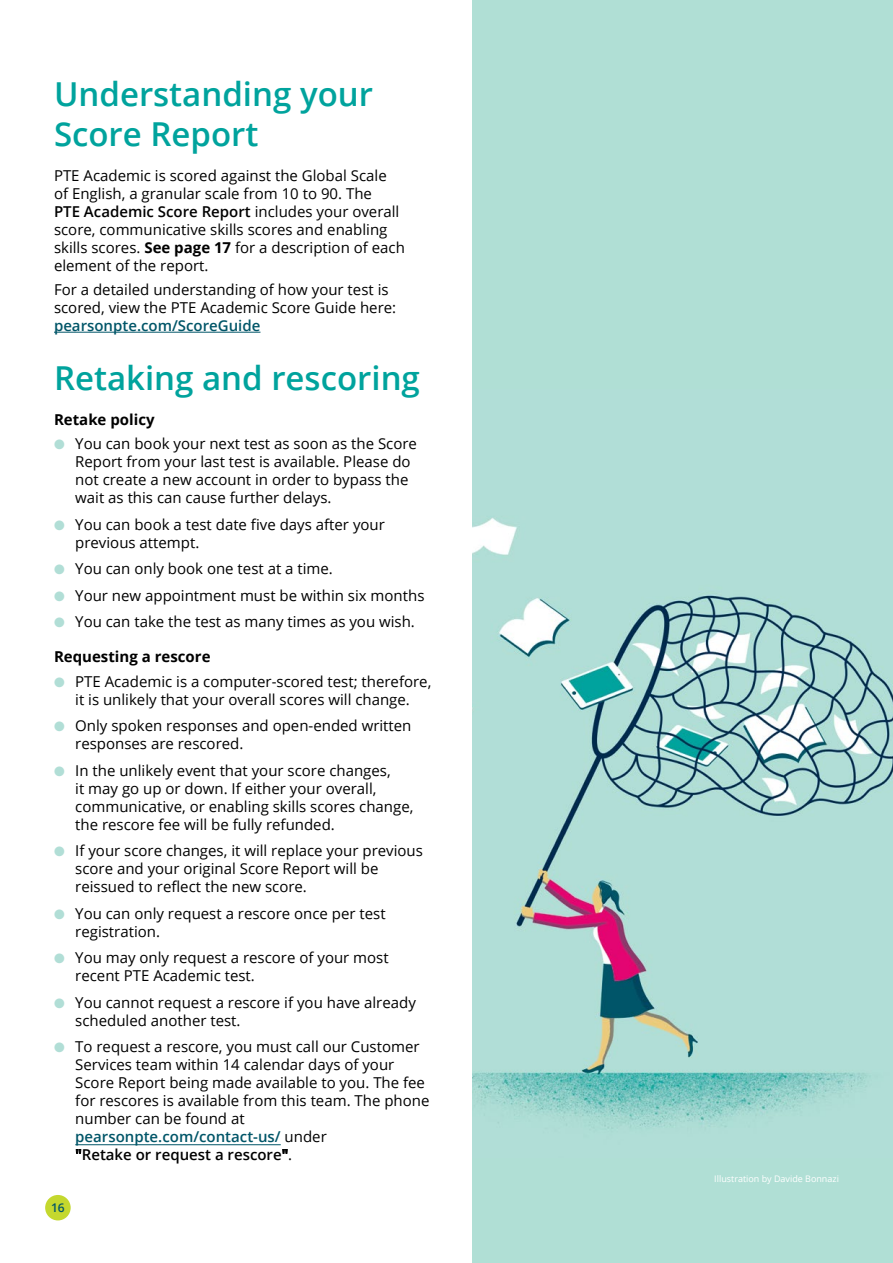
<style>
.page{position:relative;width:893px;height:1263px;background:#fff}
.page>*{position:absolute;margin:0;border:0;box-sizing:border-box;transform-origin:0 0}
.t1{font:600 33px/39.6px "Open Sans";color:#00a39d}
.t2{font:15px/18px "Open Sans";color:#000}
.t3{font:700 15px "Open Sans";color:#000}
.t4{font:600 15px "Open Sans";color:#005568}
.t5{font:600 12px "Open Sans";color:#005568}
.t6{font:9px "Open Sans";color:#fff}
.s1{font-weight:600}
.s2{font-weight:700}
.s3{color:#b1ded6}
.s4{font-weight:600;color:#005568}
</style>
<div class="page">
<div style="left:45px;top:1195px;width:26px;height:25px;background:#c4d82e;border-radius:50%"></div>
<hr style="left:54px;top:332px;width:206px;height:1px;background:#005568">
<hr style="left:75px;top:1144px;width:206px;height:1px;background:#005568">
<div style="left:472px;top:0;width:421px;height:1263px;background:#b0dfd5"></div>
<img style="left:472px;top:518px;width:421px;height:611px">
<h1 class="t1" style="left:54px;top:74px;width:321px">Understanding your<br>Score Report</h1>
<p class="t2" style="left:54px;top:166px;width:352px">PTE Academic is scored against the Global Scale<br>of English, a granular scale from 10 to 90. The<br><span class="s1">PTE Academic Score Report</span> includes your overall score, communicative skills scores and enabling skills scores. <span class="s2">See page 17</span> for a description of each element of the report.</p>
<p class="t2" style="left:54px;top:280px;width:344px">For a detailed understanding of how your test is scored, view the PTE Academic Score Guide here:</p>
<p class="t4" style="left:54px;top:315px;width:208px">pearsonpte.com/ScoreGuide</p>
<h1 class="t1" style="left:54px;top:357px;width:367px">Retaking and rescoring</h1>
<p class="t3" style="left:54px;top:409px;width:102px">Retake policy</p>
<p class="t2" style="left:75px;top:434px;width:343px;text-indent:-21px"><span class="s3">●</span> You can book your next test as soon as the Score Report from your last test is available. Please do not create a new account in order to bypass the wait as this can cause further delays.</p>
<p class="t2" style="left:75px;top:515px;width:311px;text-indent:-21px"><span class="s3">●</span> You can book a test date five days after your previous attempt.</p>
<p class="t2" style="left:54px;top:559px;width:280px"><span class="s3">●</span> You can only book one test at a time.</p>
<p class="t2" style="left:54px;top:586px;width:372px"><span class="s3">●</span> Your new appointment must be within six months</p>
<p class="t2" style="left:54px;top:612px;width:362px"><span class="s3">●</span> You can take the test as many times as you wish.</p>
<p class="t3" style="left:54px;top:646px;width:158px">Requesting a rescore</p>
<p class="t2" style="left:54px;top:672px;width:379px;text-align:center"><span class="s3">●</span> PTE Academic is a computer-scored test; therefore, it is unlikely that your overall scores will change.</p>
<p class="t2" style="left:75px;top:716px;width:338px;text-indent:-21px"><span class="s3">●</span> Only spoken responses and open-ended written responses are rescored.</p>
<p class="t2" style="left:75px;top:761px;width:340px;text-indent:-21px"><span class="s3">●</span> In the unlikely event that your score changes,<br>it may go up or down. If either your overall, communicative, or enabling skills scores change, the rescore fee will be fully refunded.</p>
<p class="t2" style="left:75px;top:841px;width:349px;text-indent:-21px"><span class="s3">●</span> If your score changes, it will replace your previous score and your original Score Report will be reissued to reflect the new score.</p>
<p class="t2" style="left:75px;top:904px;width:312px;text-indent:-21px"><span class="s3">●</span> You can only request a rescore once per test registration.</p>
<p class="t2" style="left:75px;top:948px;width:315px;text-indent:-21px"><span class="s3">●</span> You may only request a rescore of your most recent PTE Academic test.</p>
<p class="t2" style="left:75px;top:993px;width:342px;text-indent:-21px"><span class="s3">●</span> You cannot request a rescore if you have already scheduled another test.</p>
<p class="t2" style="left:75px;top:1037px;width:356px;text-indent:-21px"><span class="s3">●</span> To request a rescore, you must call our Customer Services team within 14 calendar days of your Score Report being made available to you. The fee for rescores is available from this team. The phone number can be found at <span class="s4">pearsonpte.com/contact-us/</span> under<br><span class="s1">"Retake or request a rescore"</span>.</p>
<p class="t5" style="left:51px;top:1199px;width:15px">16</p>
<p class="t6" style="left:714px;top:1173px;width:126px">Illustration by Davide Bonnazi</p>
</div>
